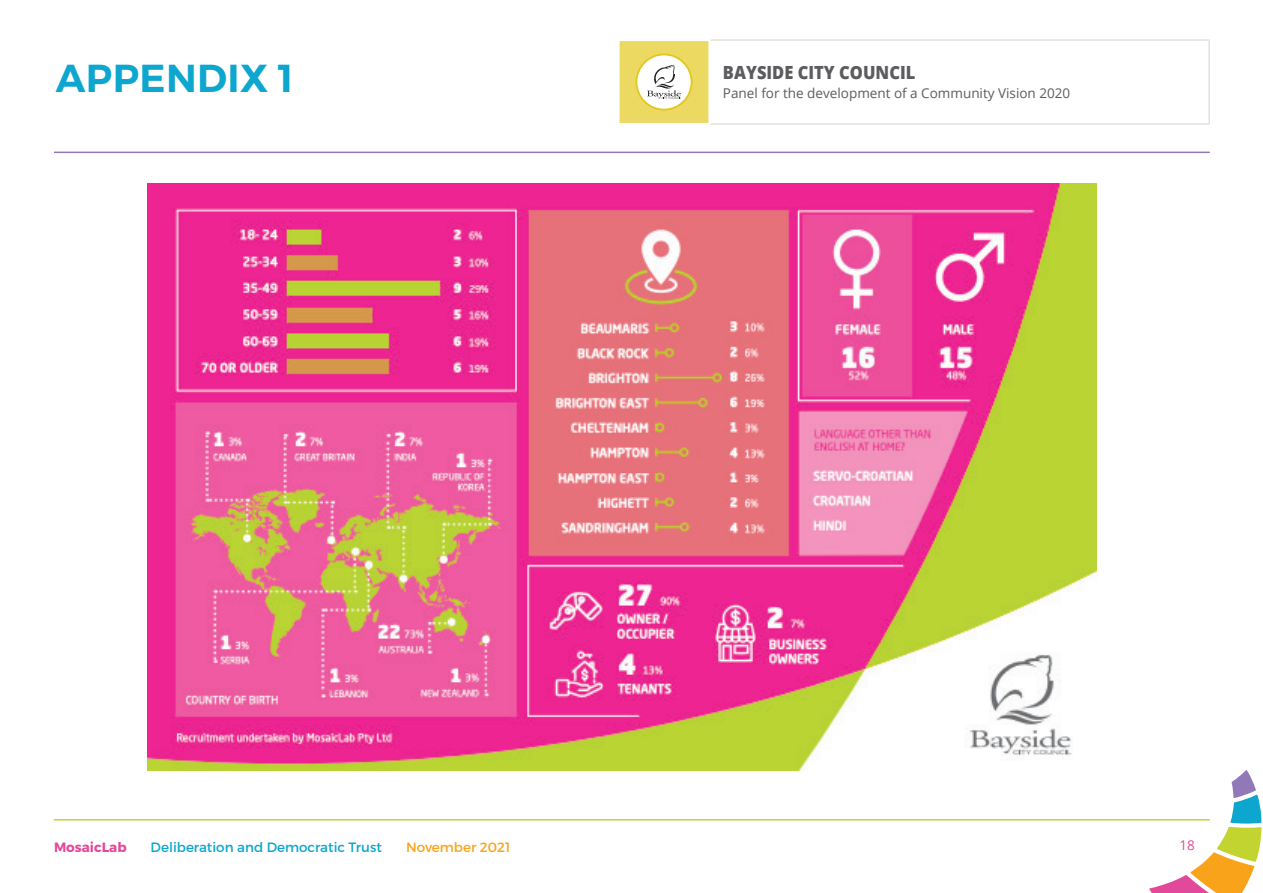
<style>
.page{position:relative;width:1263px;height:893px;background:#fff}
.page>*{position:absolute;margin:0;border:0;box-sizing:border-box;transform-origin:0 0}
.t1{font:600 39px "Montserrat";letter-spacing:.01em;color:#0ca6cf}
.t2{font:800 18.15px "Open Sans";color:#5c5c5f;scale:.91 1}
.t3{font:13.5px "Open Sans";color:#5c5c5f}
.t4{font:13.5px "Montserrat";color:#0ca6cf}
.t5{font:13.5px "Montserrat";color:#f9a31b}
.t6{font:700 13.5px "Montserrat";color:#e3499a}
.t7{font:13.5px "Open Sans";color:#e3499a}
</style>
<div class="page">
<svg style="left:1149px;top:770px;width:112px;height:123px"></svg>
<hr style="left:54px;top:819px;width:1156px;height:1px;background:#c1d42f">
<hr style="left:54px;top:152px;width:1156px;height:1px;background:#9178b6">
<img style="left:148px;top:183px;width:948px;height:587px">
<div style="left:619px;top:40px;width:90px;height:84px;background:#ebd962"></div>
<hr style="left:617px;top:39px;width:93px;height:2px;background:#fff">
<hr style="left:617px;top:41px;width:3px;height:82px;background:#fff">
<hr style="left:708px;top:41px;width:2px;height:82px;background:#fff">
<hr style="left:617px;top:123px;width:93px;height:2px;background:#fff">
<hr style="left:710px;top:40px;width:500px;height:1px;background:#d9d3ce">
<hr style="left:710px;top:123px;width:500px;height:2px;background:#d9d3ce">
<hr style="left:1208px;top:41px;width:2px;height:82px;background:#d9d3ce">
<svg style="left:636px;top:54px;width:56px;height:56px"></svg>
<div style="left:635px;top:54px;width:57px;height:57px;border:2px solid #e2c720;border-radius:50%"></div>
<svg style="left:647px;top:65px;width:34px;height:34px"></svg>
<h1 class="t1" style="left:56px;top:54px;width:239px">APPENDIX 1</h1>
<h2 class="t2" style="left:723px;top:58px;width:14px">BAY</h2>
<h2 class="t2" style="left:757px;top:58px;width:105px">SIDE CITY COUNC</h2>
<h2 class="t2" style="left:900px;top:58px;width:18px">IL</h2>
<p class="t3" style="left:723px;top:84px;width:349px">Panel for the development of a Community Vision 2020</p>
<p class="t6" style="left:54px;top:839px;width:74px">MosaicLab</p>
<p class="t4" style="left:151px;top:839px;width:233px">Deliberation and Democratic Trust</p>
<p class="t5" style="left:406px;top:839px;width:106px">November 2021</p>
<p class="t7" style="left:1179px;top:835px;width:17px">18</p>
</div>
